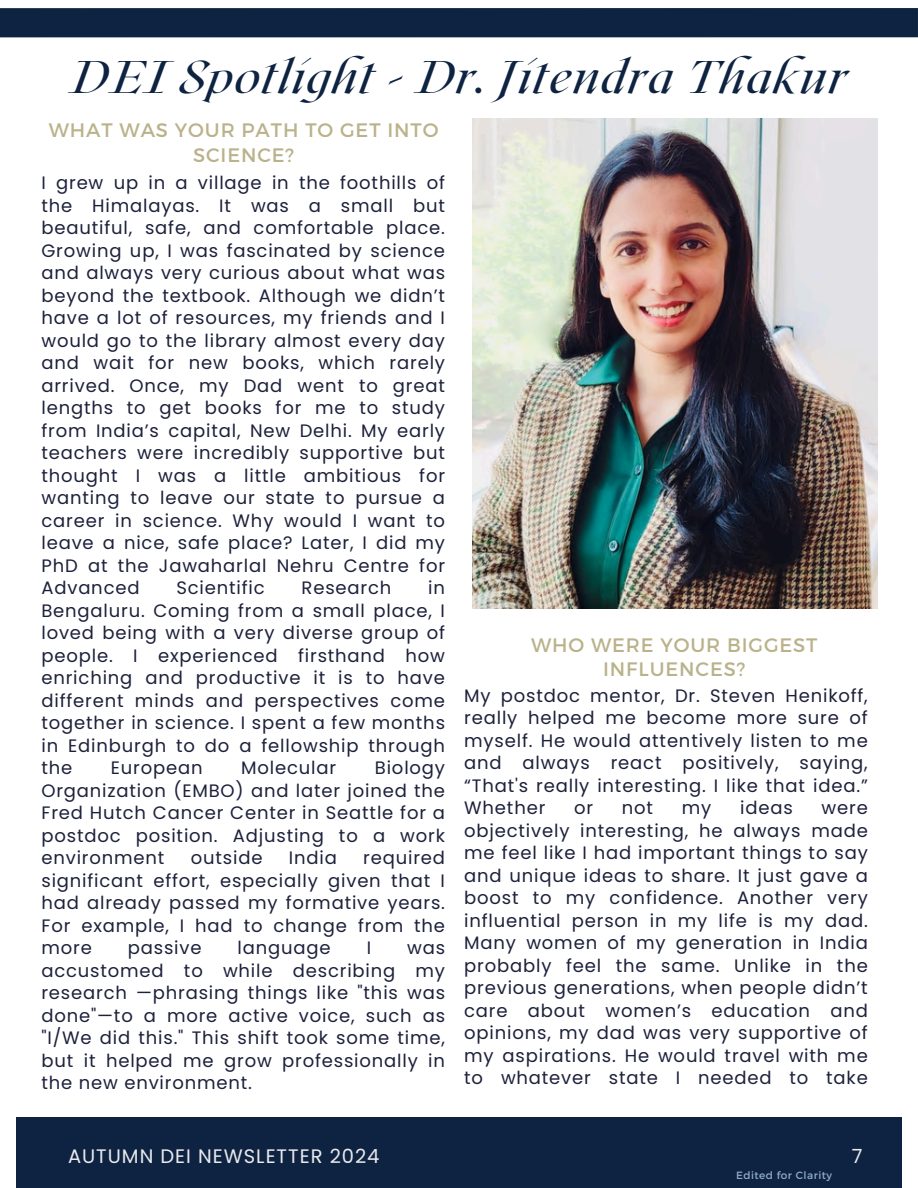
<style>
.page{position:relative;width:918px;height:1188px;background:#fff}
.page>*{position:absolute;margin:0;border:0;box-sizing:border-box;transform-origin:0 0}
.t1{font:italic 45.75px "Roxborough CF";letter-spacing:.045em;color:#0e2341}
.t2{font:19.5px/24.8px "Montserrat";letter-spacing:.045em;color:#bab28a;text-align:center}
.t3{font:19.5px "Poppins";letter-spacing:.05em;color:#e9eaec}
.t4{font:18px/22.5px "Poppins";letter-spacing:.045em;color:#1d213b;text-align:justify}
.t5{font:10.5px "Montserrat";letter-spacing:.045em;color:#90adc6}
</style>
<div class="page">
<div style="left:16px;top:1117px;width:886px;height:71px;background:#0e2341"></div>
<div style="left:0;top:8px;width:918px;height:29px;background:#0e2341"></div>
<img style="left:472px;top:119px;width:405px;height:489px">
<h1 class="t1" style="left:71px;top:47px;width:778px">DEI Spotlight - Dr. Jitendra Thakur</h1>
<p class="t2" style="left:49px;top:117px;width:391px">WHAT WAS YOUR PATH TO GET INTO<br>SCIENCE?</p>
<p class="t4" style="left:41px;top:172px;width:405px">I grew up in a village in the foothills of the Himalayas. It was a small but beautiful, safe, and comfortable place.<br>Growing up, I was fascinated by science and always very curious about what was beyond the textbook. Although we didn’t have a lot of resources, my friends and I would go to the library almost every day and wait for new books, which rarely arrived. Once, my Dad went to great lengths to get books for me to study from India’s capital, New Delhi. My early teachers were incredibly supportive but thought I was a little ambitious for wanting to leave our state to pursue a career in science. Why would I want to leave a nice, safe place? Later, I did my PhD at the Jawaharlal Nehru Centre for Advanced</p>
<p class="t4" style="left:176px;top:577px;width:90px">Scientific</p>
<p class="t4" style="left:302px;top:577px;width:91px">Research</p>
<p class="t4" style="left:41px;top:577px;width:405px;text-indent:387px">in Bengaluru. Coming from a small place, I loved being with a very diverse group of people. I experienced firsthand how enriching and productive it is to have different minds and perspectives come together in science. I spent a few months in Edinburgh to do a fellowship through the</p>
<p class="t4" style="left:41px;top:757px;width:405px;text-indent:333px">Biology Organization (EMBO) and later joined the Fred Hutch Cancer Center in Seattle for a postdoc position. Adjusting to a work environment</p>
<p class="t4" style="left:111px;top:757px;width:93px">European</p>
<p class="t4" style="left:241px;top:757px;width:96px">Molecular</p>
<p class="t4" style="left:41px;top:847px;width:405px;text-indent:322px">required significant effort, especially given that I had already passed my formative years.<br>For example, I had to change from the more</p>
<p class="t4" style="left:191px;top:847px;width:73px">outside</p>
<p class="t4" style="left:289px;top:847px;width:50px">India</p>
<p class="t4" style="left:128px;top:937px;width:75px">passive</p>
<p class="t4" style="left:238px;top:937px;width:95px">language</p>
<p class="t4" style="left:367px;top:937px;width:6px">I</p>
<p class="t4" style="left:41px;top:937px;width:405px;text-indent:366px">was accustomed to while describing my research —phrasing things like "this was done"—to a more active voice, such as "I/We did this." This shift took some time, but it helped me grow professionally in the new environment.</p>
<p class="t2" style="left:531px;top:631px;width:288px">WHO WERE YOUR BIGGEST<br>INFLUENCES?</p>
<p class="t4" style="left:464px;top:684px;width:405px">My postdoc mentor, Dr. Steven Henikoff, really helped me become more sure of myself. He would attentively listen to me and always react positively, saying, “That's really interesting. I like that idea.” Whether</p>
<p class="t4" style="left:574px;top:796px;width:21px">or</p>
<p class="t4" style="left:622px;top:796px;width:33px">not</p>
<p class="t4" style="left:682px;top:796px;width:31px">my</p>
<p class="t4" style="left:740px;top:796px;width:54px">ideas</p>
<p class="t4" style="left:464px;top:796px;width:405px;text-indent:357px">were objectively interesting, he always made me feel like I had important things to say and unique ideas to share. It just gave a boost to my confidence. Another very influential person in my life is my dad.<br>Many women of my generation in India probably feel the same. Unlike in the previous generations, when people didn’t care about women’s education and opinions, my dad was very supportive of my aspirations. He would travel with me to whatever state I needed to take</p>
<p class="t3" style="left:68px;top:1143px;width:313px">AUTUMN DEI NEWSLETTER 2024</p>
<p class="t5" style="left:736px;top:1169px;width:98px">Edited for Clarity</p>
<p class="t3" style="left:852px;top:1143px;width:12px">7</p>
</div>
